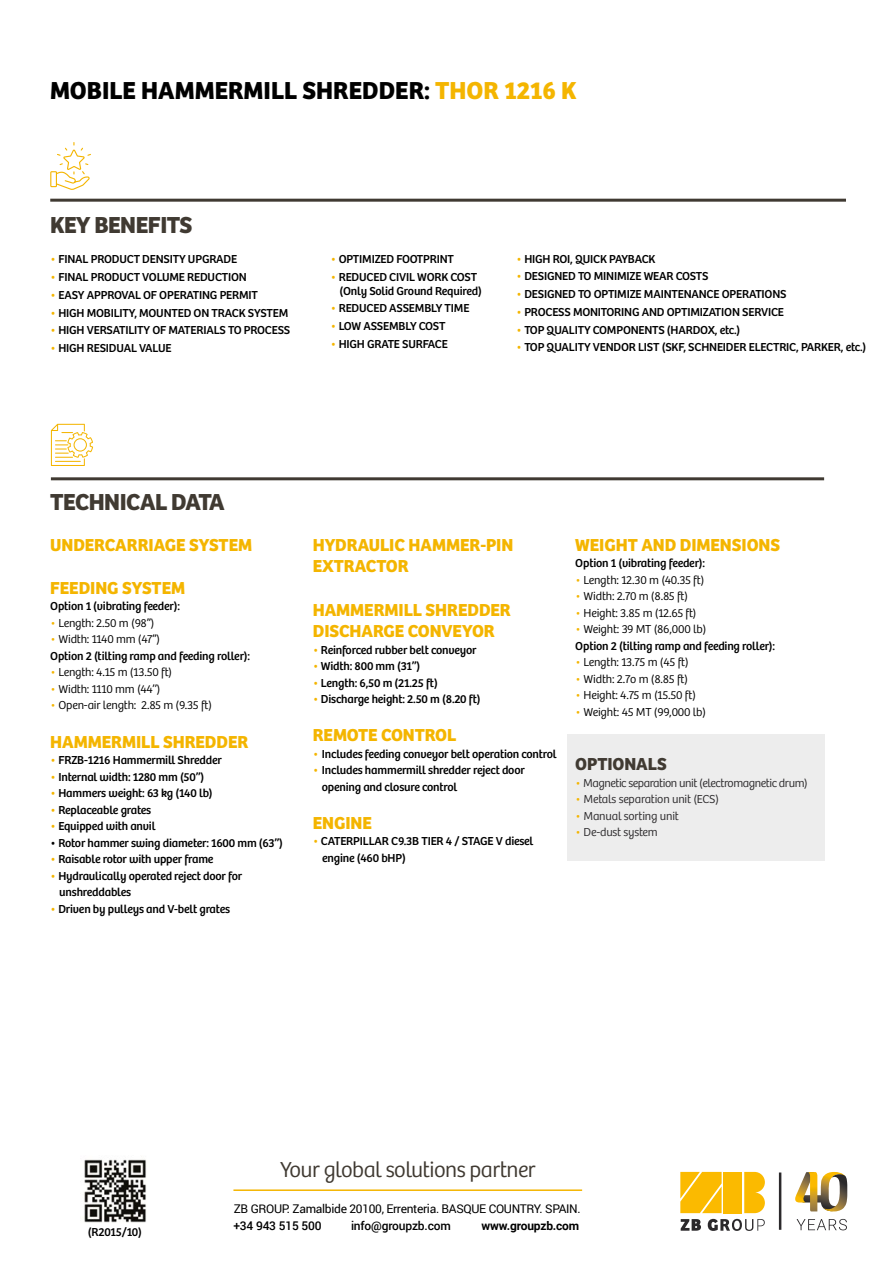
<style>
.page{position:relative;width:893px;height:1263px;background:#fff}
.page>*{position:absolute;margin:0;border:0;box-sizing:border-box;transform-origin:0 0}
.t1{font:700 25.5px "Bree";color:#000}
.t2{font:700 24px "Bree";letter-spacing:-.02em;color:#403a32}
.t3{font:300 22.5px "Bree";letter-spacing:-.025em;color:#403a32}
.t4{font:700 18px/21.6px "Bree";letter-spacing:-.005em;color:#f4b500}
.t5{font:700 18px "Bree";letter-spacing:-.005em;color:#403a32}
.t6{font:12px/16.5px "Bree";letter-spacing:-.015em;color:#000}
.t7{font:300 12px "Bree";letter-spacing:-.015em;color:#000}
.t8{font:300 12px "Bree";letter-spacing:-.015em;color:#2b292b}
.t9{font:12px "Roboto";letter-spacing:-.025em;color:#000}
.t10{font:300 12px "Bree";letter-spacing:-.035em;color:#2b292b}
.t11{font:500 12px "Roboto";letter-spacing:-.015em;color:#000}
.t12{font:700 12px "Roboto";letter-spacing:-.015em;color:#000}
.s1{color:#f4b500}
.s2{font-weight:300;color:#f4b500}
.s3{font-weight:300}
</style>
<div class="page">
<svg style="left:50px;top:142px;width:41px;height:48px"></svg>
<hr style="left:50px;top:199px;width:796px;height:3px;background:#403a32">
<div style="left:567px;top:734px;width:257px;height:127px;background:#ededed"></div>
<svg style="left:51px;top:424px;width:42px;height:42px"></svg>
<hr style="left:51px;top:477px;width:773px;height:3px;background:#403a32">
<img style="left:84px;top:1159px;width:63px;height:64px">
<svg style="left:681px;top:1219px;width:20px;height:12px"></svg>
<svg style="left:708px;top:1219px;width:57px;height:12px"></svg>
<div style="left:724px;top:1172px;width:18px;height:41px;background:#fbba00"></div>
<svg style="left:680px;top:1172px;width:42px;height:41px;background:#fbc017"></svg>
<svg style="left:744px;top:1172px;width:21px;height:41px"></svg>
<hr style="left:779px;top:1172px;width:2px;height:58px;background:#2b292b">
<svg style="left:795px;top:1172px;width:52px;height:39px"></svg>
<svg style="left:796px;top:1219px;width:51px;height:11px"></svg>
<hr style="left:233px;top:1189px;width:349px;height:2px;background:#f4b500">
<h1 class="t1" style="left:50px;top:75px;width:528px">MOBILE HAMMERMILL SHREDDER: <span class="s1">THOR 1216 K</span></h1>
<h2 class="t2" style="left:50px;top:210px;width:144px">KEY BENEFITS</h2>
<p class="t6" style="left:50px;top:251px;width:189px"><span class="s1">•</span> FINAL PRODUCT DENSITY UPGRADE</p>
<p class="t6" style="left:50px;top:269px;width:198px"><span class="s1">•</span> FINAL PRODUCT VOLUME REDUCTION</p>
<p class="t6" style="left:50px;top:287px;width:209px"><span class="s1">•</span> EASY APPROVAL OF OPERATING PERMIT</p>
<p class="t6" style="left:50px;top:305px;width:240px"><span class="s1">•</span> HIGH MOBILITY, MOUNTED ON TRACK SYSTEM</p>
<p class="t6" style="left:50px;top:322px;width:242px"><span class="s1">•</span> HIGH VERSATILITY OF MATERIALS TO PROCESS</p>
<p class="t6" style="left:50px;top:340px;width:123px"><span class="s1">•</span> HIGH RESIDUAL VALUE</p>
<p class="t6" style="left:331px;top:251px;width:125px"><span class="s1">•</span> OPTIMIZED FOOTPRINT</p>
<p class="t6" style="left:340px;top:271px;width:144px;line-height:13.5px;text-indent:-9px"><span class="s1">•</span> REDUCED CIVIL WORK COST (Only Solid Ground Required)</p>
<p class="t6" style="left:331px;top:300px;width:140px"><span class="s1">•</span> REDUCED ASSEMBLY TIME</p>
<p class="t6" style="left:331px;top:318px;width:116px"><span class="s1">•</span> LOW ASSEMBLY COST</p>
<p class="t6" style="left:331px;top:336px;width:119px"><span class="s1">•</span> HIGH GRATE SURFACE</p>
<p class="t6" style="left:516px;top:250px;width:141px"><span class="s1">•</span> HIGH ROI, QUICK PAYBACK</p>
<p class="t6" style="left:516px;top:268px;width:194px"><span class="s1">•</span> DESIGNED TO MINIMIZE WEAR COSTS</p>
<p class="t6" style="left:516px;top:286px;width:272px"><span class="s1">•</span> DESIGNED TO OPTIMIZE MAINTENANCE OPERATIONS</p>
<p class="t6" style="left:516px;top:304px;width:269px"><span class="s1">•</span> PROCESS MONITORING AND OPTIMIZATION SERVICE</p>
<p class="t6" style="left:516px;top:321px;width:226px"><span class="s1">•</span> TOP QUALITY COMPONENTS (HARDOX, etc.)</p>
<p class="t6" style="left:516px;top:339px;width:352px"><span class="s1">•</span> TOP QUALITY VENDOR LIST (SKF, SCHNEIDER ELECTRIC, PARKER, etc.)</p>
<h2 class="t2" style="left:50px;top:488px;width:176px">TECHNICAL DATA</h2>
<h3 class="t4" style="left:50px;top:534px;width:203px">UNDERCARRIAGE SYSTEM</h3>
<h3 class="t4" style="left:50px;top:577px;width:136px">FEEDING SYSTEM</h3>
<p class="t6" style="left:50px;top:598px;width:131px">Option 1 (vibrating feeder):</p>
<p class="t7" style="left:50px;top:616px;width:106px"><span class="s1">•</span> Length: 2.50 m (98’’)</p>
<p class="t6" style="left:50px;top:631px;width:201px"><span class="s2">•</span> <span class="s3">Width: 1140 mm (47’’)<br></span>Option 2 (tilting ramp and feeding roller):</p>
<p class="t7" style="left:50px;top:666px;width:123px"><span class="s1">•</span> Length: 4.15 m (13.50 ft)</p>
<p class="t7" style="left:50px;top:682px;width:112px"><span class="s1">•</span> Width: 1110 mm (44’’)</p>
<p class="t7" style="left:50px;top:699px;width:163px"><span class="s1">•</span> Open-air length: 2.85 m (9.35 ft)</p>
<h3 class="t4" style="left:50px;top:731px;width:200px">HAMMERMILL SHREDDER</h3>
<p class="t6" style="left:50px;top:752px;width:173px"><span class="s1">•</span> FRZB-1216 Hammermill Shredder</p>
<p class="t6" style="left:50px;top:768px;width:156px"><span class="s1">•</span> Internal width: 1280 mm (50’’)</p>
<p class="t6" style="left:50px;top:785px;width:164px"><span class="s1">•</span> Hammers weight: 63 kg (140 lb)</p>
<p class="t6" style="left:50px;top:801px;width:103px"><span class="s1">•</span> Replaceable grates</p>
<p class="t6" style="left:50px;top:818px;width:107px"><span class="s1">•</span> Equipped with anvil</p>
<p class="t6" style="left:50px;top:834px;width:234px">• Rotor hammer swing diameter: 1600 mm (63’’)</p>
<p class="t6" style="left:50px;top:851px;width:165px"><span class="s1">•</span> Raisable rotor with upper frame</p>
<p class="t6" style="left:59px;top:867px;width:184px;text-indent:-9px"><span class="s1">•</span> Hydraulically operated reject door for unshreddables</p>
<p class="t6" style="left:50px;top:900px;width:181px"><span class="s1">•</span> Driven by pulleys and V-belt grates</p>
<h3 class="t4" style="left:313px;top:534px;width:202px">HYDRAULIC HAMMER-PIN<br>EXTRACTOR</h3>
<h3 class="t4" style="left:313px;top:599px;width:200px">HAMMERMILL SHREDDER<br>DISCHARGE CONVEYOR</h3>
<p class="t6" style="left:313px;top:642px;width:165px"><span class="s1">•</span> Reinforced rubber belt conveyor</p>
<p class="t6" style="left:313px;top:658px;width:109px"><span class="s1">•</span> Width: 800 mm (31’’)</p>
<p class="t6" style="left:313px;top:675px;width:127px"><span class="s1">•</span> Length: 6,50 m (21.25 ft)</p>
<p class="t6" style="left:313px;top:691px;width:169px"><span class="s1">•</span> Discharge height: 2.50 m (8.20 ft)</p>
<h3 class="t4" style="left:313px;top:725px;width:145px">REMOTE CONTROL</h3>
<p class="t6" style="left:313px;top:746px;width:246px"><span class="s1">•</span> Includes feeding conveyor belt operation control</p>
<p class="t6" style="left:322px;top:762px;width:204px;text-indent:-9px"><span class="s1">•</span> Includes hammermill shredder reject door opening and closure control</p>
<h3 class="t4" style="left:313px;top:812px;width:61px">ENGINE</h3>
<p class="t6" style="left:322px;top:833px;width:213px;text-indent:-9px"><span class="s1">•</span> CATERPILLAR C9.3B TIER 4 / STAGE V diesel engine (460 bHP)</p>
<h3 class="t4" style="left:575px;top:534px;width:206px">WEIGHT AND DIMENSIONS</h3>
<p class="t6" style="left:575px;top:555px;width:131px">Option 1 (vibrating feeder):</p>
<p class="t7" style="left:575px;top:573px;width:131px"><span class="s1">•</span> Length: 12.30 m (40.35 ft)</p>
<p class="t7" style="left:575px;top:589px;width:114px"><span class="s1">•</span> Width: 2.70 m (8.85 ft)</p>
<p class="t7" style="left:575px;top:606px;width:123px"><span class="s1">•</span> Height: 3.85 m (12.65 ft)</p>
<p class="t6" style="left:575px;top:621px;width:201px"><span class="s2">•</span> <span class="s3">Weight: 39 MT (86,000 lb)<br></span>Option 2 (tilting ramp and feeding roller):</p>
<p class="t7" style="left:575px;top:655px;width:115px"><span class="s1">•</span> Length: 13.75 m (45 ft)</p>
<p class="t7" style="left:575px;top:672px;width:114px"><span class="s1">•</span> Width: 2.7o m (8.85 ft)</p>
<p class="t7" style="left:575px;top:688px;width:122px"><span class="s1">•</span> Height: 4.75 m (15.50 ft)</p>
<p class="t7" style="left:575px;top:705px;width:132px"><span class="s1">•</span> Weight: 45 MT (99,000 lb)</p>
<h3 class="t5" style="left:575px;top:753px;width:93px">OPTIONALS</h3>
<p class="t10" style="left:575px;top:776px;width:234px"><span class="s1">•</span> Magnetic separation unit (electromagnetic drum)</p>
<p class="t8" style="left:575px;top:792px;width:145px"><span class="s1">•</span> Metals separation unit (ECS)</p>
<p class="t8" style="left:575px;top:809px;width:105px"><span class="s1">•</span> Manual sorting unit</p>
<p class="t8" style="left:575px;top:825px;width:84px"><span class="s1">•</span> De-dust system</p>
<h3 class="t3" style="left:280px;top:1157px;width:257px">Your global solutions partner</h3>
<p class="t6" style="left:88px;top:1224px;width:56px">(R2015/10)</p>
<p class="t9" style="left:234px;top:1201px;width:348px">ZB GROUP. Zamalbide 20100, Errenteria. BASQUE COUNTRY. SPAIN.</p>
<p class="t11" style="left:233px;top:1218px;width:90px">+34 943 515 500</p>
<p class="t11" style="left:351px;top:1218px;width:101px">info@groupzb.com</p>
<p class="t12" style="left:482px;top:1218px;width:99px">www.groupzb.com</p>
</div>
